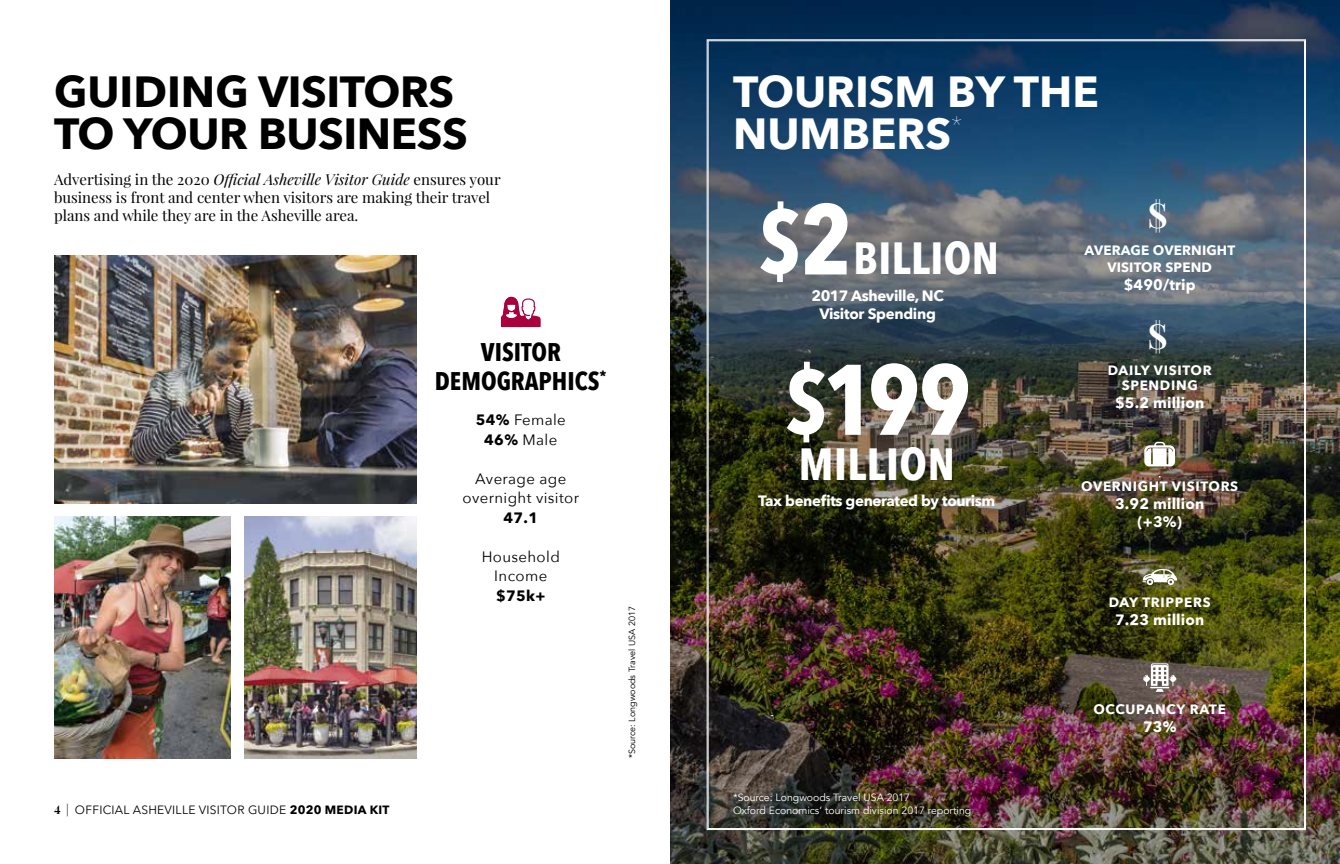
<style>
.page{position:relative;width:1340px;height:864px;background:#fff}
.page>*{position:absolute;margin:0;border:0;box-sizing:border-box;transform-origin:0 0}
.t1{font:700 99px "Avenir Next Condensed";color:#fff}
.t2{font:700 93px "Avenir Next Condensed";color:#fff}
.t3{font:700 45px "Avenir Next Condensed";letter-spacing:.01em;color:#fff}
.t4{font:700 43.5px/42px "Avenir Next";letter-spacing:-.01em;color:#000}
.t5{font:700 43.5px/42px "Avenir Next";color:#fff}
.t6{font:700 34.5px "Playfair Display";color:#fff}
.t7{font:700 25.5px/28.5px "Avenir Next Condensed";color:#000;text-align:center}
.t8{font:15px/18px "Playfair Display";color:#000}
.t9{font:700 15px/18px "Avenir Next";letter-spacing:-.02em;color:#fff;text-align:center}
.t10{font:15px/19.5px "Avenir Next";letter-spacing:.025em;color:#000;text-align:center}
.t11{font:700 15px/18px "Avenir Next";letter-spacing:.01em;color:#fff;text-align:center}
.t12{font:700 15px "Avenir Next";color:#000}
.t13{font:700 13.5px/15px "Avenir Next";letter-spacing:.05em;color:#fff;text-align:center}
.t14{font:700 13.5px/16.5px "Avenir Next";letter-spacing:.01em;color:#fff;text-align:center}
.t15{font:12px "Avenir Next";letter-spacing:.02em;color:#000}
.t16{font:10.5px/12.6px "Avenir";color:#fff}
.t17{font:9px "Avenir";color:#000}
.s1{font-style:italic}
.s2{font-family:"Playfair Display";font-weight:700}
.s3{font-family:"Playfair Display"}
.s4{font-weight:700}
.s5{font-size:99px}
.s6{font-size:93px}
</style>
<div class="page">
<img style="left:670px;top:0;width:669px;height:864px">
<img style="left:706px;top:39px;width:599px;height:791px">
<svg style="left:501px;top:296px;width:40px;height:32px"></svg>
<svg style="left:1144px;top:442px;width:30px;height:24px"></svg>
<img style="left:244px;top:516px;width:172px;height:242px">
<img style="left:54px;top:516px;width:176px;height:242px">
<img style="left:54px;top:256px;width:362px;height:247px">
<h3 class="t4" style="left:54px;top:70px;width:415px">GUIDING VISITORS<br>TO YOUR BUSINESS</h3>
<p class="t8" style="left:54px;top:170px;width:448px">Advertising in the 2020 <span class="s1">Official Asheville Visitor Guide</span> ensures your business is front and center when visitors are making their travel plans and while they are in the Asheville area.</p>
<p class="t15" style="left:54px;top:800px;width:337px"><span class="s2">4</span> <span class="s3">|</span> OFFICIAL ASHEVILLE VISITOR GUIDE <span class="s4">2020 MEDIA KIT</span></p>
<h3 class="t7" style="left:435px;top:338px;width:173px">VISITOR<br>DEMOGRAPHICS<sup>*</sup></h3>
<p class="t10" style="left:475px;top:410px;width:92px"><span class="s4">54%</span> Female<br><span class="s4">46%</span> Male</p>
<p class="t10" style="left:462px;top:468px;width:118px">Average age overnight visitor</p>
<p class="t12" style="left:503px;top:504px;width:36px">47.1</p>
<p class="t10" style="left:481px;top:546px;width:80px">Household<br>Income</p>
<p class="t12" style="left:496px;top:582px;width:51px">$75k+</p>
<p class="t17" style="left:626px;top:758px;width:153px;rotate:-90deg">*Source: Longwoods Travel USA 2017</p>
<h3 class="t5" style="left:733px;top:70px;width:367px">TOURISM BY THE<br>NUMBERS<sup>*</sup></h3>
<h2 class="t2" style="left:756px;top:185px;width:98px">$<span class="s5">2</span></h2>
<h3 class="t3" style="left:853px;top:231px;width:147px">BILLION</h3>
<p class="t9" style="left:811px;top:287px;width:134px">2017 Asheville, NC<br>Visitor Spending</p>
<h1 class="t1" style="left:782px;top:339px;width:190px"><span class="s6">$</span>199</h1>
<h3 class="t3" style="left:799px;top:437px;width:157px">MILLION</h3>
<p class="t9" style="left:758px;top:491px;width:239px">Tax benefits generated by tourism</p>
<p class="t16" style="left:733px;top:791px;width:240px">*Source: Longwoods Travel USA 2017<br>Oxford Economics’ tourism division 2017 reporting</p>
<h3 class="t6" style="left:1147px;top:194px;width:21px">$</h3>
<p class="t14" style="left:1084px;top:242px;width:152px">AVERAGE OVERNIGHT<br>VISITOR SPEND</p>
<p class="t9" style="left:1123px;top:275px;width:73px">$490/trip</p>
<h3 class="t6" style="left:1147px;top:314px;width:21px">$</h3>
<p class="t13" style="left:1107px;top:363px;width:105px">DAILY VISITOR<br>SPENDING</p>
<p class="t11" style="left:1114px;top:394px;width:91px">$5.2 million</p>
<p class="t13" style="left:1080px;top:478px;width:159px">OVERNIGHT VISITORS</p>
<p class="t11" style="left:1114px;top:494px;width:91px">3.92 million (+3%)</p>
<p class="t13" style="left:1108px;top:594px;width:103px">DAY TRIPPERS</p>
<p class="t11" style="left:1114px;top:610px;width:91px">7.23 million</p>
<p class="t13" style="left:1093px;top:701px;width:134px">OCCUPANCY RATE</p>
<p class="t9" style="left:1142px;top:717px;width:35px">73%</p>
</div>
